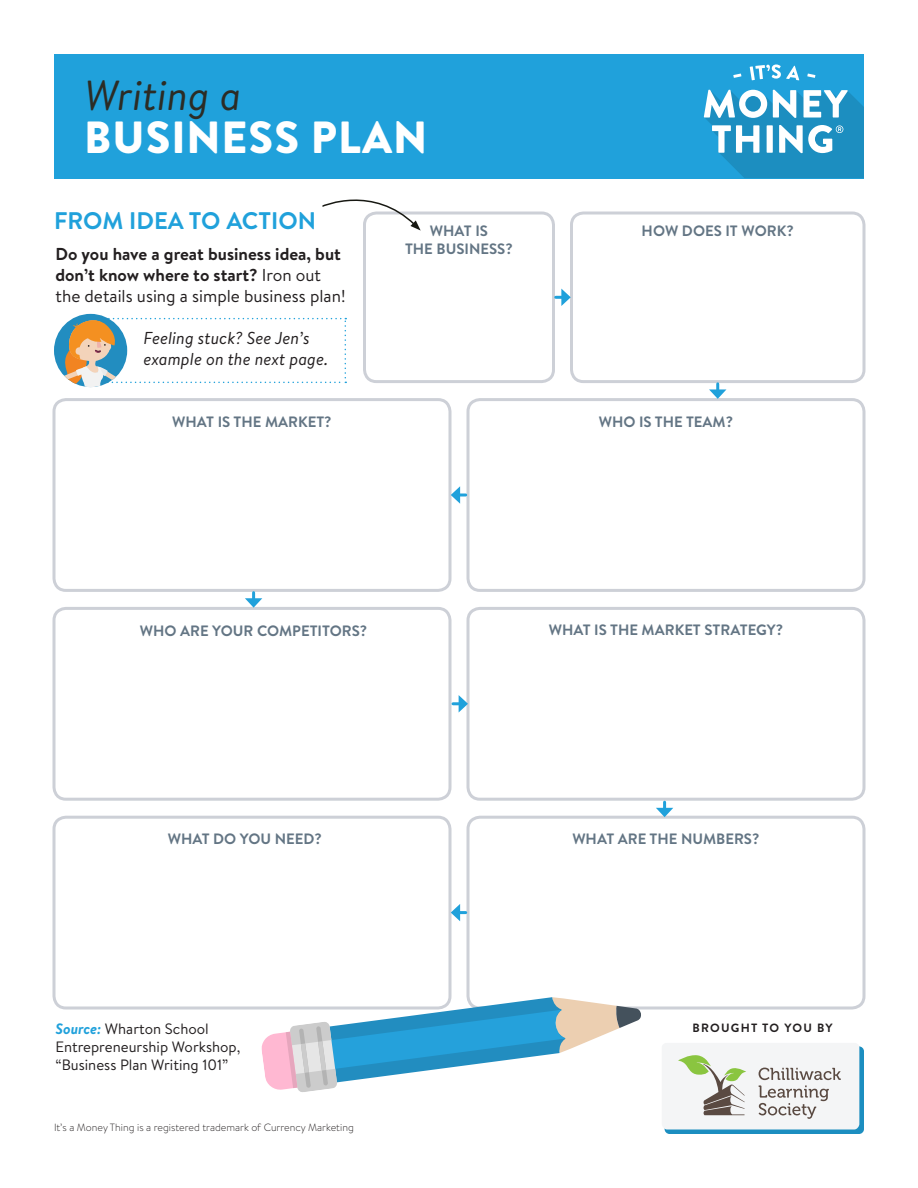
<style>
.page{position:relative;width:918px;height:1188px;background:#fff}
.page>*{position:absolute;margin:0;border:0;box-sizing:border-box;transform-origin:0 0}
.t1{font:900 45px "Brandon Text";letter-spacing:.02em;color:#fff}
.t2{font:italic 42px "Brandon Text";color:#2c2c25}
.t3{font:700 24px "Brandon Text";color:#20a1db}
.t4{font:700 17.25px/20.7px "Brandon Text";color:#231f20}
.t5{font:italic 17.25px/20.7px "Brandon Text";color:#231f20}
.t6{font:700 15px/18px "Brandon Text";color:#637584;text-align:center}
.t7{font:15px/18px "Brandon Text";color:#231f20}
.t8{font:700 12px "Brandon Text";letter-spacing:.1em;color:#231f20}
.t9{font:300 10.5px "Brandon Text";color:#231f20}
.s1{font-weight:400}
.s2{font-weight:700;font-style:italic;color:#20a1db}
</style>
<div class="page">
<div style="left:363px;top:212px;width:192px;height:171px;border:3px solid #cdd0d7;border-radius:12px"></div>
<div style="left:570px;top:212px;width:296px;height:171px;border:3px solid #cdd0d7;border-radius:12px"></div>
<div style="left:52px;top:398px;width:400px;height:194px;border:3px solid #cdd0d7;border-radius:12px"></div>
<div style="left:52px;top:607px;width:400px;height:194px;border:3px solid #cdd0d7;border-radius:12px"></div>
<div style="left:52px;top:816px;width:400px;height:194px;border:3px solid #cdd0d7;border-radius:12px"></div>
<div style="left:466px;top:398px;width:400px;height:194px;border:3px solid #cdd0d7;border-radius:12px"></div>
<div style="left:466px;top:607px;width:400px;height:194px;border:3px solid #cdd0d7;border-radius:12px"></div>
<div style="left:466px;top:816px;width:400px;height:194px;border:3px solid #cdd0d7;border-radius:12px"></div>
<svg style="left:556px;top:289px;width:15px;height:17px"></svg>
<svg style="left:453px;top:695px;width:15px;height:18px"></svg>
<svg style="left:709px;top:384px;width:17px;height:15px"></svg>
<svg style="left:656px;top:802px;width:17px;height:15px"></svg>
<svg style="left:245px;top:593px;width:17px;height:15px"></svg>
<svg style="left:451px;top:486px;width:15px;height:18px"></svg>
<svg style="left:451px;top:904px;width:15px;height:17px"></svg>
<svg style="left:261px;top:997px;width:380px;height:95px"></svg>
<svg style="left:54px;top:316px;width:292px;height:71px"></svg>
<div style="left:54px;top:54px;width:810px;height:124px;background:#20a1db"></div>
<svg style="left:704px;top:64px;width:160px;height:114px"></svg>
<div style="left:665px;top:1046px;width:199px;height:88px;background:#1c8ec0;border-radius:5px"></div>
<svg style="left:662px;top:1043px;width:197px;height:87px;background:#e1e3df"></svg>
<svg style="left:322px;top:199px;width:99px;height:32px"></svg>
<h2 class="t2" style="left:84px;top:66px;width:159px">Writing a</h2>
<h1 class="t1" style="left:84px;top:106px;width:344px">BUSINESS PLAN</h1>
<h3 class="t3" style="left:54px;top:204px;width:263px">FROM IDEA TO ACTION</h3>
<p class="t4" style="left:56px;top:243px;width:292px">Do you have a great business idea, but don’t know where to start? <span class="s1">Iron out the details using a simple business plan!</span></p>
<p class="t5" style="left:144px;top:328px;width:186px">Feeling stuck? See Jen’s example on the next page.</p>
<p class="t6" style="left:405px;top:221px;width:109px">WHAT IS<br>THE BUSINESS?</p>
<p class="t6" style="left:642px;top:221px;width:154px">HOW DOES IT WORK?</p>
<p class="t6" style="left:172px;top:412px;width:161px">WHAT IS THE MARKET?</p>
<p class="t6" style="left:599px;top:412px;width:136px">WHO IS THE TEAM?</p>
<p class="t6" style="left:140px;top:621px;width:229px">WHO ARE YOUR COMPETITORS?</p>
<p class="t6" style="left:549px;top:621px;width:236px">WHAT IS THE MARKET STRATEGY?</p>
<p class="t6" style="left:168px;top:830px;width:156px">WHAT DO YOU NEED?</p>
<p class="t6" style="left:572px;top:830px;width:189px">WHAT ARE THE NUMBERS?</p>
<p class="t7" style="left:56px;top:1020px;width:186px"><span class="s2">Source:</span> Wharton School<br>Entrepreneurship Workshop, “Business Plan Writing 101”</p>
<p class="t8" style="left:693px;top:1020px;width:142px">BROUGHT TO YOU BY</p>
<p class="t9" style="left:54px;top:1120px;width:301px">It’s a Money Thing is a registered trademark of Currency Marketing</p>
</div>
